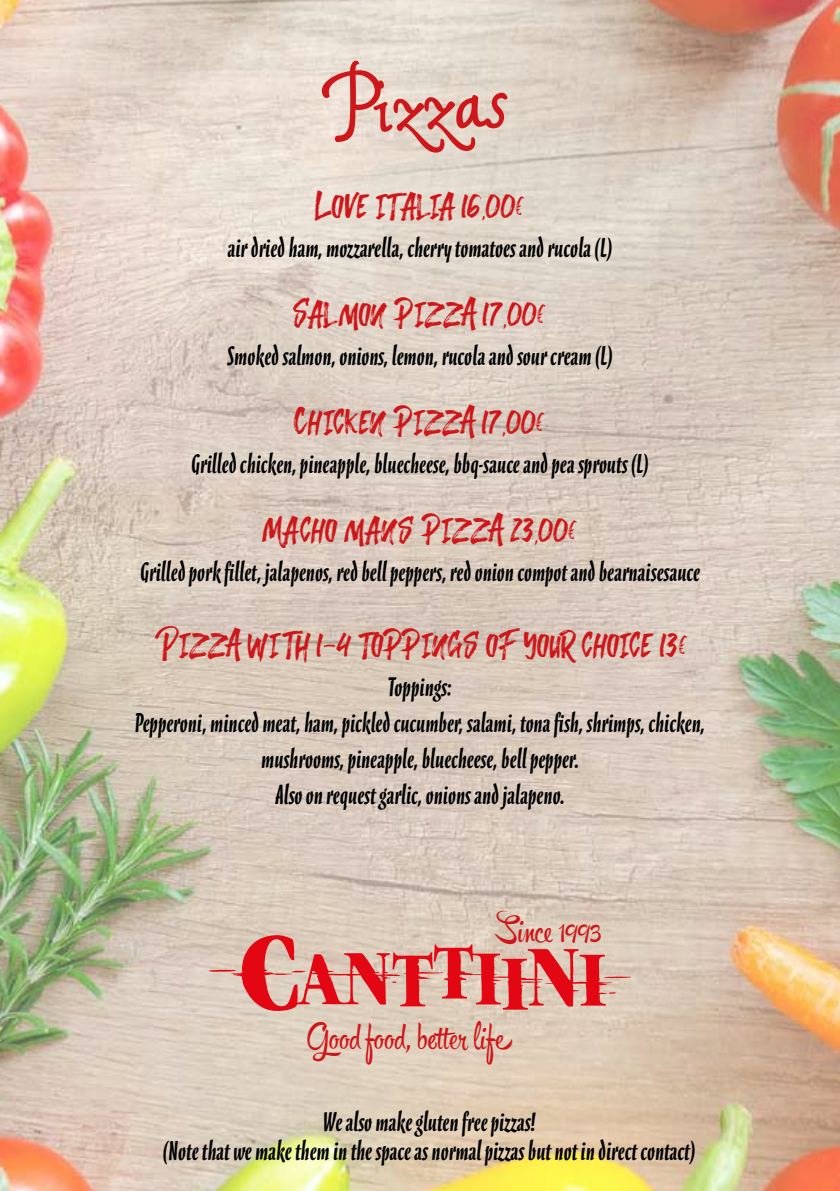
<style>
.page{position:relative;width:840px;height:1191px;background:#fff}
.page>*{position:absolute;margin:0;border:0;box-sizing:border-box;transform-origin:0 0}
.t1{font:81px "Mama Script";color:#cd171a}
.t2{font:36px "Hoomies Bomhies Font Duo";letter-spacing:-.035em;color:#cd171a}
.t3{font:36px "Hoomies Bomhies Font Duo";letter-spacing:-.055em;color:#cd171a}
.t4{font:32px "Hipster Script Pro";color:#cd171a}
.t5{font:700 24px/36px "Scarborough ITC Std";color:#000;text-align:center}
</style>
<div class="page">
<img style="left:0;top:0;width:839px;height:1191px">
<svg style="left:208px;top:935px;width:423px;height:76px;background:#de928b"></svg>
<h1 class="t1" style="left:331px;top:58px;width:175px;rotate:-3deg">Pizzas</h1>
<h2 class="t3" style="left:314px;top:181px;width:212px">Love italia 16,00€</h2>
<p class="t5" style="left:227px;top:230px;width:386px">air dried ham, mozzarella, cherry tomatoes and rucola (L)</p>
<h2 class="t2" style="left:293px;top:289px;width:255px">Salmon pizza 17,00€</h2>
<p class="t5" style="left:227px;top:338px;width:387px">Smoked salmon, onions, lemon, rucola and sour cream (L)</p>
<h2 class="t2" style="left:294px;top:397px;width:253px">Chicken pizza 17,00€</h2>
<p class="t5" style="left:191px;top:446px;width:459px">Grilled chicken, pineapple, bluecheese, bbq-sauce and pea sprouts (L)</p>
<h2 class="t2" style="left:262px;top:505px;width:317px">Macho mans pizza 23,00€</h2>
<p class="t5" style="left:140px;top:554px;width:561px">Grilled pork fillet, jalapenos, red bell peppers, red onion compot and bearnaisesauce</p>
<h2 class="t2" style="left:155px;top:620px;width:534px">Pizza with 1-4 toppings of your choice 13€</h2>
<p class="t5" style="left:135px;top:669px;width:571px">Toppings:<br>Pepperoni, minced meat, ham, pickled cucumber, salami, tona fish, shrimps, chicken, mushrooms, pineapple, bluecheese, bell pepper.<br>Also on request garlic, onions and jalapeno.</p>
<h3 class="t4" style="left:498px;top:911px;width:104px">Since 1993</h3>
<h3 class="t4" style="left:307px;top:1018px;width:207px">Good food, better life</h3>
<p class="t5" style="left:163px;top:1107px;width:533px;line-height:28.8px">We also make gluten free pizzas!<br>(Note that we make them in the space as normal pizzas but not in direct contact)</p>
</div>
